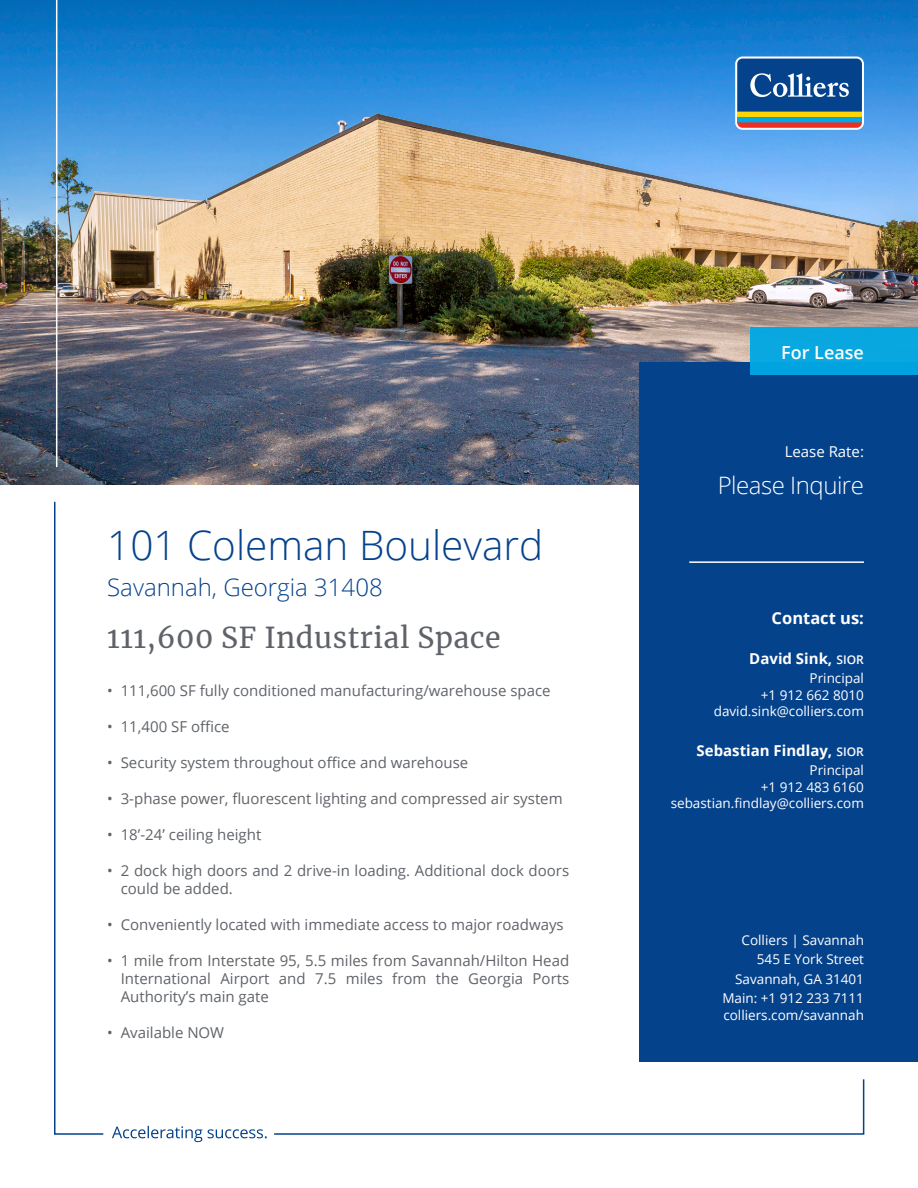
<style>
.page{position:relative;width:918px;height:1188px;background:#fff}
.page>*{position:absolute;margin:0;border:0;box-sizing:border-box;transform-origin:0 0}
.t1{font:300 40.5px "Open Sans";color:#05428c}
.t2{font:28.5px "Merriweather";letter-spacing:.02em;color:#5f6369}
.t3{font:300 24px "Open Sans";color:#05428c}
.t4{font:300 24px "Open Sans";letter-spacing:-.02em;color:#fff}
.t5{font:600 18px "Open Sans";color:#fff}
.t6{font:700 16.5px "Open Sans";color:#fff}
.t7{font:15px/18px "Open Sans";color:#5f6369}
.t8{font:700 15px "Open Sans";color:#fff}
.t9{font:15px "Open Sans";color:#fff}
.t10{font:13.5px/19.5px "Open Sans";color:#fff;text-align:right}
.s1{font-weight:600;font-size:12px}
</style>
<div class="page">
<img style="left:0;top:0;width:918px;height:485px">
<div style="left:639px;top:363px;width:279px;height:699px;background:#05428c"></div>
<div style="left:751px;top:328px;width:167px;height:47px;background:#09a7e0"></div>
<hr style="left:689px;top:561px;width:175px;height:2px;background:#fff">
<svg style="left:274px;top:1079px;width:591px;height:56px"></svg>
<svg style="left:735px;top:57px;width:129px;height:73px"></svg>
<div style="left:737px;top:117px;width:125px;height:5px;background:#00a8e4"></div>
<div style="left:737px;top:112px;width:125px;height:5px;background:#fed503"></div>
<svg style="left:737px;top:122px;width:125px;height:6px"></svg>
<svg style="left:737px;top:59px;width:125px;height:53px;background:#225797"></svg>
<svg style="left:112px;top:1126px;width:155px;height:16px"></svg>
<svg style="left:54px;top:501px;width:50px;height:634px"></svg>
<hr style="left:56px;top:0;width:1px;height:467px;background:#fff">
<p class="t1" style="left:107px;top:518px;width:438px">101 Coleman Boulevard</p>
<p class="t3" style="left:107px;top:571px;width:277px">Savannah, Georgia 31408</p>
<p class="t2" style="left:107px;top:618px;width:395px">111,600 SF Industrial Space</p>
<p class="t7" style="left:107px;top:681px;width:445px">• 111,600 SF fully conditioned manufacturing/warehouse space</p>
<p class="t7" style="left:107px;top:717px;width:124px">• 11,400 SF office</p>
<p class="t7" style="left:107px;top:753px;width:363px">• Security system throughout office and warehouse</p>
<p class="t7" style="left:107px;top:789px;width:457px">• 3-phase power, fluorescent lighting and compressed air system</p>
<p class="t7" style="left:107px;top:825px;width:156px">• 18’-24’ ceiling height</p>
<p class="t7" style="left:121px;top:861px;width:450px;text-indent:-14px">• 2 dock high doors and 2 drive-in loading. Additional dock doors could be added.</p>
<p class="t7" style="left:107px;top:915px;width:458px">• Conveniently located with immediate access to major roadways</p>
<p class="t7" style="left:121px;top:951px;width:450px;text-align:justify;text-indent:-14px">• 1 mile from Interstate 95, 5.5 miles from Savannah/Hilton Head International Airport and 7.5 miles from the Georgia Ports Authority’s main gate</p>
<p class="t7" style="left:107px;top:1023px;width:118px">• Available NOW</p>
<p class="t5" style="left:781px;top:340px;width:84px">For Lease</p>
<p class="t9" style="left:785px;top:441px;width:81px">Lease Rate:</p>
<p class="t4" style="left:718px;top:469px;width:148px">Please Inquire</p>
<p class="t6" style="left:772px;top:606px;width:94px">Contact us:</p>
<p class="t8" style="left:749px;top:648px;width:116px">David Sink, <span class="s1">SIOR</span></p>
<p class="t10" style="left:810px;top:668px;width:56px">Principal</p>
<p class="t10" style="left:761px;top:685px;width:105px">+1 912 662 8010</p>
<p class="t10" style="left:714px;top:701px;width:152px">david.sink@colliers.com</p>
<p class="t8" style="left:697px;top:740px;width:169px">Sebastian Findlay, <span class="s1">SIOR</span></p>
<p class="t10" style="left:810px;top:760px;width:56px">Principal</p>
<p class="t10" style="left:761px;top:777px;width:105px">+1 912 483 6160</p>
<p class="t10" style="left:671px;top:793px;width:195px">sebastian.findlay@colliers.com</p>
<p class="t10" style="left:742px;top:930px;width:124px">Colliers | Savannah</p>
<p class="t10" style="left:757px;top:949px;width:109px">545 E York Street</p>
<p class="t10" style="left:722px;top:969px;width:143px">Savannah, GA 31401<br>Main: +1 912 233 7111</p>
<p class="t10" style="left:723px;top:1005px;width:142px">colliers.com/savannah</p>
</div>
